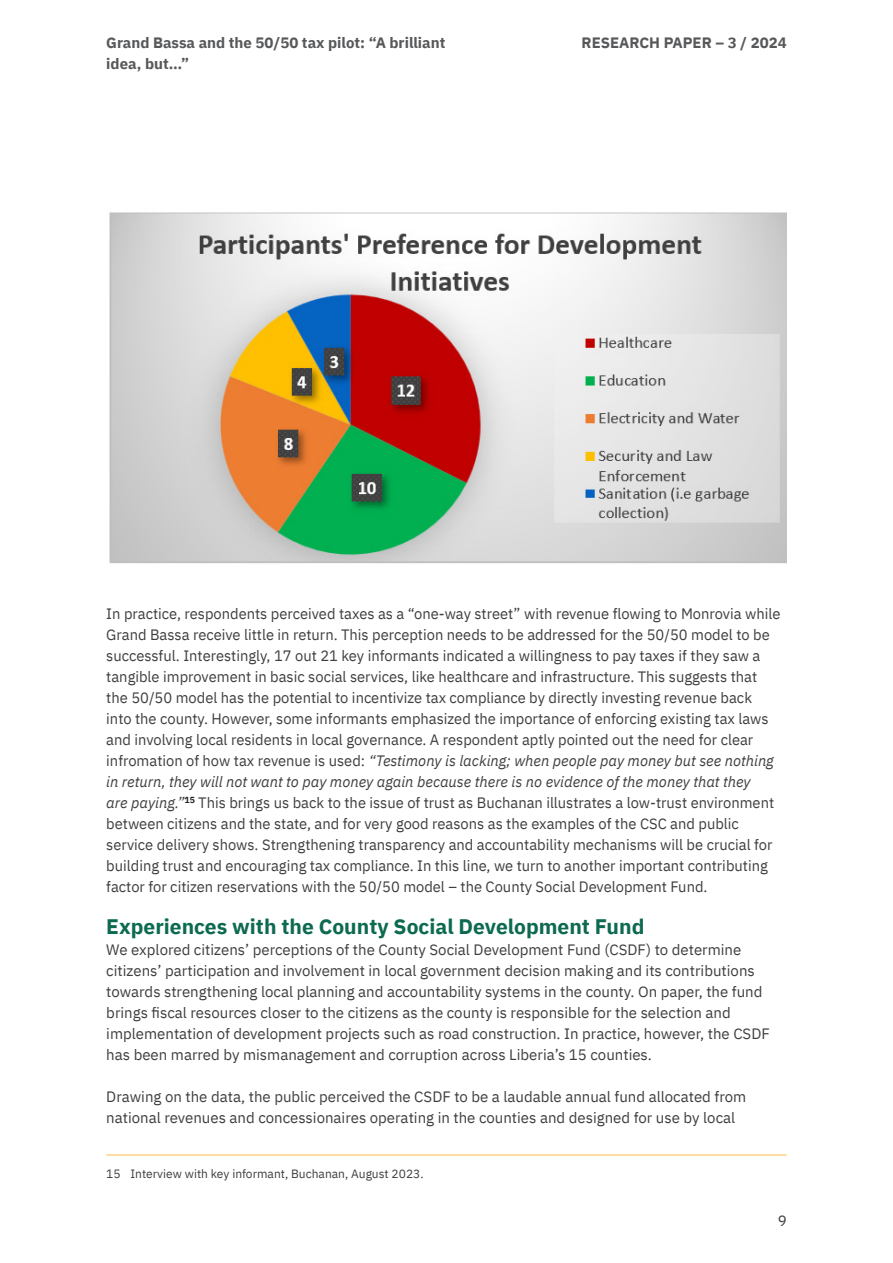
<style>
.page{position:relative;width:893px;height:1263px;background:#fff}
.page>*{position:absolute;margin:0;border:0;box-sizing:border-box;transform-origin:0 0}
.Main_content_title{font:700 21px "IBM Plex Sans";color:#0d6a51}
.Paper_body_text{font:15px/21px "IBM Plex Sans";color:#3e3e3f}
.t1{font:700 15px/21px "IBM Plex Sans";color:#57585a}
.FOOTNOTES{font:12px "IBM Plex Sans";color:#3e3e3f}
.s1{font-style:italic}
</style>
<div class="page">
<hr style="left:106px;top:1155px;width:681px;height:1px;background:#fbbd43">
<img style="left:109px;top:212px;width:678px;height:352px">
<p class="t1" style="left:106px;top:31px;width:341px">Grand Bassa and the 50/50 tax pilot: “A brilliant idea, but…”</p>
<p class="t1" style="left:582px;top:31px;width:207px">RESEARCH PAPER – 3 / 2024</p>
<p class="Paper_body_text" style="left:106px;top:602px;width:676px">In practice, respondents perceived taxes as a “one-way street” with revenue flowing to Monrovia while Grand Bassa receive little in return. This perception needs to be addressed for the 50/50 model to be successful. Interestingly, 17 out 21 key informants indicated a willingness to pay taxes if they saw a tangible improvement in basic social services, like healthcare and infrastructure. This suggests that the 50/50 model has the potential to incentivize tax compliance by directly investing revenue back into the county. However, some informants emphasized the importance of enforcing existing tax laws and involving local residents in local governance. A respondent aptly pointed out the need for clear infromation of how tax revenue is used: <span class="s1">“Testimony is lacking; when people pay money but see nothing in return, they will not want to pay money again because there is no evidence of the money that they<br>are paying.”</span><sup>15</sup> This brings us back to the issue of trust as Buchanan illustrates a low-trust environment between citizens and the state, and for very good reasons as the examples of the CSC and public service delivery shows. Strengthening transparency and accountability mechanisms will be crucial for building trust and encouraging tax compliance. In this line, we turn to another important contributing factor for citizen reservations with the 50/50 model – the County Social Development Fund.</p>
<p class="Main_content_title" style="left:106px;top:910px;width:540px">Experiences with the County Social Development Fund</p>
<p class="Paper_body_text" style="left:106px;top:938px;width:665px">We explored citizens’ perceptions of the County Social Development Fund (CSDF) to determine citizens’ participation and involvement in local government decision making and its contributions towards strengthening local planning and accountability systems in the county. On paper, the fund brings fiscal resources closer to the citizens as the county is responsible for the selection and implementation of development projects such as road construction. In practice, however, the CSDF has been marred by mismanagement and corruption across Liberia’s 15 counties.</p>
<p class="Paper_body_text" style="left:106px;top:1085px;width:641px">Drawing on the data, the public perceived the CSDF to be a laudable annual fund allocated from national revenues and concessionaires operating in the counties and designed for use by local</p>
<p class="FOOTNOTES" style="left:106px;top:1164px;width:319px">15 Interview with key informant, Buchanan, August 2023.</p>
<p class="Paper_body_text" style="left:778px;top:1209px;width:10px">9</p>
</div>
